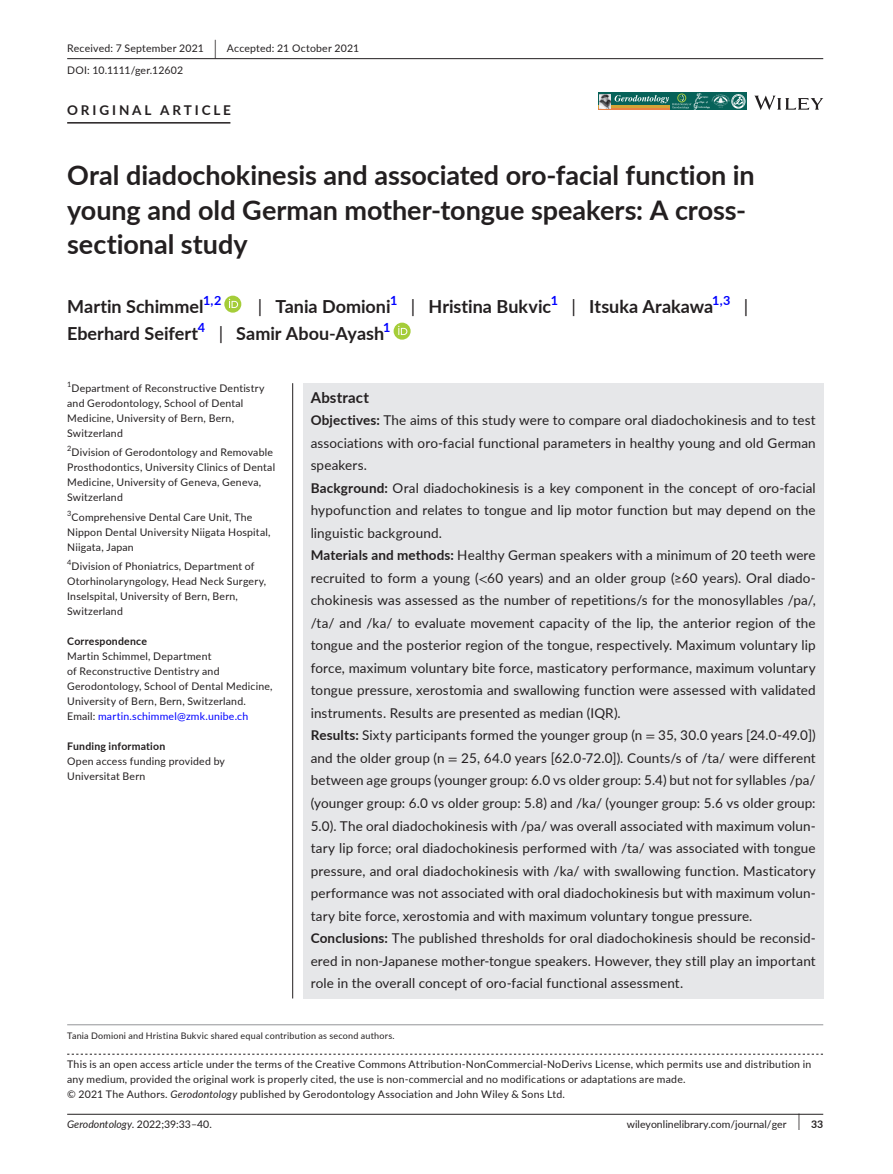
<style>
.page{position:relative;width:893px;height:1174px;background:#fff}
.page>*{position:absolute;margin:0;border:0;box-sizing:border-box;transform-origin:0 0}
.t1{font:700 27px/34.5px "Lato";color:#231f20}
.t2{font:700 18px "Lato";color:#231f20}
.t3{font:18px "Lato";color:#231f20}
.t4{font:700 15px "Lato";letter-spacing:.015em;color:#231f20}
.t5{font:13.5px/22.5px "Lato";letter-spacing:.01em;color:#231f20}
.t6{font:700 13.5px "Lato";letter-spacing:.215em;color:#231f20}
.t7{font:700 12.6px "Lato";color:#00f}
.t8{font:10.5px/15px "Lato";letter-spacing:.02em;color:#231f20}
.t9{font:10.5px "Lato";color:#231f20}
.t10{font:700 10.5px "Lato";letter-spacing:.02em;color:#231f20}
.t11{font:italic 10.5px "Lato";color:#231f20}
.t12{font:9px "Lato";letter-spacing:.025em;color:#231f20}
.t13{font:7.35px "Lato";color:#231f20}
.s1{font-size:19.65px}
.s2{font-weight:400}
.s3{color:#00f}
.s4{font-weight:700}
.s5{font-family:"STIX"}
.s6{font-style:italic}
.s7{font-style:normal}
.s8{font-size:17.4px}
</style>
<div class="page">
<hr style="left:67px;top:1113px;width:756px;height:1px;background:#231f20">
<svg style="left:754px;top:96px;width:69px;height:14px"></svg>
<div style="left:598px;top:93px;width:149px;height:17px;background:#076259"></div>
<img style="left:693px;top:93px;width:17px;height:16px">
<img style="left:711px;top:95px;width:18px;height:13px">
<svg style="left:598px;top:105px;width:17px;height:3px"></svg>
<hr style="left:598px;top:108px;width:71px;height:2px;background:#e97f42">
<img style="left:600px;top:94px;width:11px;height:14px">
<div style="left:678px;top:94px;width:8px;height:8px;border:1px solid #a4c943;border-radius:50%"></div>
<svg style="left:615px;top:95px;width:76px;height:14px"></svg>
<img style="left:731px;top:95px;width:15px;height:13px">
<hr style="left:67px;top:58px;width:756px;height:1px;background:#231f20">
<hr style="left:67px;top:122px;width:163px;height:2px;background:#231f20">
<div style="left:224px;top:296px;width:17px;height:17px;background:#a5cd39;border-radius:50%"></div>
<svg style="left:229px;top:299px;width:9px;height:9px"></svg>
<div style="left:394px;top:323px;width:17px;height:17px;background:#a5cd39;border-radius:50%"></div>
<svg style="left:398px;top:326px;width:9px;height:9px"></svg>
<svg style="left:67px;top:1053px;width:756px;height:1px"></svg>
<hr style="left:67px;top:1024px;width:756px;height:1px;background:#939598">
<div style="left:303px;top:383px;width:520px;height:615px;background:#e6e7e9"></div>
<hr style="left:292px;top:383px;width:1px;height:615px;background:#231f20">
<p class="t8" style="left:67px;top:37px;width:294px;line-height:21.8px">Received: 7 September 2021 <span class="s1">|</span> Accepted: 21 October 2021<br>DOI: 10.1111/ger.12602</p>
<p class="t6" style="left:67px;top:100px;width:165px">ORIGINAL ARTICLE</p>
<h1 class="t1" style="left:67px;top:157px;width:689px">Oral diadochokinesis and associated oro-facial function in young and old German mother-tongue speakers: A cross&shy;sectional study</h1>
<h2 class="t2" style="left:67px;top:293px;width:138px">Martin Schimmel</h2>
<p class="t7" style="left:203px;top:291px;width:20px">1,2</p>
<h2 class="t2" style="left:258px;top:293px;width:134px"><span class="s2">|</span> Tania Domioni</h2>
<p class="t7" style="left:390px;top:291px;width:9px">1</p>
<h2 class="t2" style="left:411px;top:293px;width:142px"><span class="s2">|</span> Hristina Bukvic</h2>
<p class="t7" style="left:551px;top:291px;width:9px">1</p>
<h2 class="t2" style="left:572px;top:293px;width:143px"><span class="s2">|</span> Itsuka Arakawa</h2>
<p class="t7" style="left:712px;top:291px;width:20px">1,3</p>
<h2 class="t3" style="left:744px;top:293px;width:6px">|</h2>
<h2 class="t2" style="left:67px;top:320px;width:133px">Eberhard Seifert</h2>
<p class="t7" style="left:198px;top:318px;width:9px">4</p>
<h2 class="t2" style="left:219px;top:320px;width:167px"><span class="s2">|</span> Samir Abou-Ayash</h2>
<p class="t7" style="left:383px;top:318px;width:9px">1</p>
<p class="t13" style="left:67px;top:379px;width:6px">1</p>
<p class="t8" style="left:67px;top:380px;width:199px;text-indent:4px">Department of Reconstructive Dentistry and Gerodontology, School of Dental<br>Medicine, University of Bern, Bern,<br>Switzerland</p>
<p class="t8" style="left:67px;top:444px;width:209px"><sup>2</sup>Division of Gerodontology and Removable Prosthodontics, University Clinics of Dental Medicine, University of Geneva, Geneva, Switzerland</p>
<p class="t8" style="left:67px;top:509px;width:205px"><sup>3</sup>Comprehensive Dental Care Unit, The<br>Nippon Dental University Niigata Hospital,<br>Niigata, Japan</p>
<p class="t8" style="left:67px;top:558px;width:200px"><sup>4</sup>Division of Phoniatrics, Department of Otorhinolaryngology, Head Neck Surgery, Inselspital, University of Bern, Bern, Switzerland</p>
<p class="t10" style="left:67px;top:633px;width:81px">Correspondence</p>
<p class="t8" style="left:67px;top:648px;width:207px">Martin Schimmel, Department<br>of Reconstructive Dentistry and Gerodontology, School of Dental Medicine, University of Bern, Bern, Switzerland.<br>Email: <span class="s3">martin.schimmel@zmk.unibe.ch</span></p>
<p class="t10" style="left:67px;top:738px;width:100px">Funding information</p>
<p class="t8" style="left:67px;top:753px;width:159px">Open access funding provided by<br>Universitat Bern</p>
<p class="t4" style="left:311px;top:386px;width:60px">Abstract</p>
<p class="t5" style="left:311px;top:408px;width:507px"><span class="s4">Objectives:</span> The aims of this study were to compare oral diadochokinesis and to test associations with oro-facial functional parameters in healthy young and old German speakers.<br><span class="s4">Background:</span> Oral diadochokinesis is a key component in the concept of oro-facial hypofunction and relates to tongue and lip motor function but may depend on the linguistic background.<br><span class="s4">Materials and methods:</span> Healthy German speakers with a minimum of 20 teeth were recruited to form a young (<span class="s5">&lt;</span>60 years) and an older group (≥60 years). Oral diado&shy;chokinesis was assessed as the number of repetitions/s for the monosyllables /pa/, /ta/ and /ka/ to evaluate movement capacity of the lip, the anterior region of the tongue and the posterior region of the tongue, respectively. Maximum voluntary lip force, maximum voluntary bite force, masticatory performance, maximum voluntary tongue pressure, xerostomia and swallowing function were assessed with validated instruments. Results are presented as median (IQR).<br><span class="s4">Results:</span> Sixty participants formed the younger group (n <span class="s5">=</span> 35, 30.0 years [24.0-49.0]) and the older group (n <span class="s5">=</span> 25, 64.0 years [62.0-72.0]). Counts/s of /ta/ were different between age groups (younger group: 6.0 vs older group: 5.4) but not for syllables /pa/ (younger group: 6.0 vs older group: 5.8) and /ka/ (younger group: 5.6 vs older group:<br>5.0). The oral diadochokinesis with /pa/ was overall associated with maximum volun&shy;tary lip force; oral diadochokinesis performed with /ta/ was associated with tongue pressure, and oral diadochokinesis with /ka/ with swallowing function. Masticatory performance was not associated with oral diadochokinesis but with maximum volun&shy;tary bite force, xerostomia and with maximum voluntary tongue pressure.<br><span class="s4">Conclusions:</span> The published thresholds for oral diadochokinesis should be reconsid&shy;ered in non-Japanese mother-tongue speakers. However, they still play an important role in the overall concept of oro-facial functional assessment.</p>
<p class="t12" style="left:67px;top:1029px;width:329px">Tania Domioni and Hristina Bukvic shared equal contribution as second authors.</p>
<p class="t8" style="left:67px;top:1056px;width:746px">This is an open access article under the terms of the Creative Commons Attribution-NonCommercial-NoDerivs License, which permits use and distribution in any medium, provided the original work is properly cited, the use is non-commercial and no modifications or adaptations are made.<br>© 2021 The Authors. <span class="s6">Gerodontology</span> published by Gerodontology Association and John Wiley &amp; Sons Ltd.</p>
<p class="t11" style="left:67px;top:1116px;width:146px">Gerodontology. <span class="s7">2022;39:33–40.</span></p>
<p class="t9" style="left:627px;top:1116px;width:198px">wileyonlinelibrary.com/journal/ger <span class="s8">|</span> <span class="s4">33</span></p>
</div>
